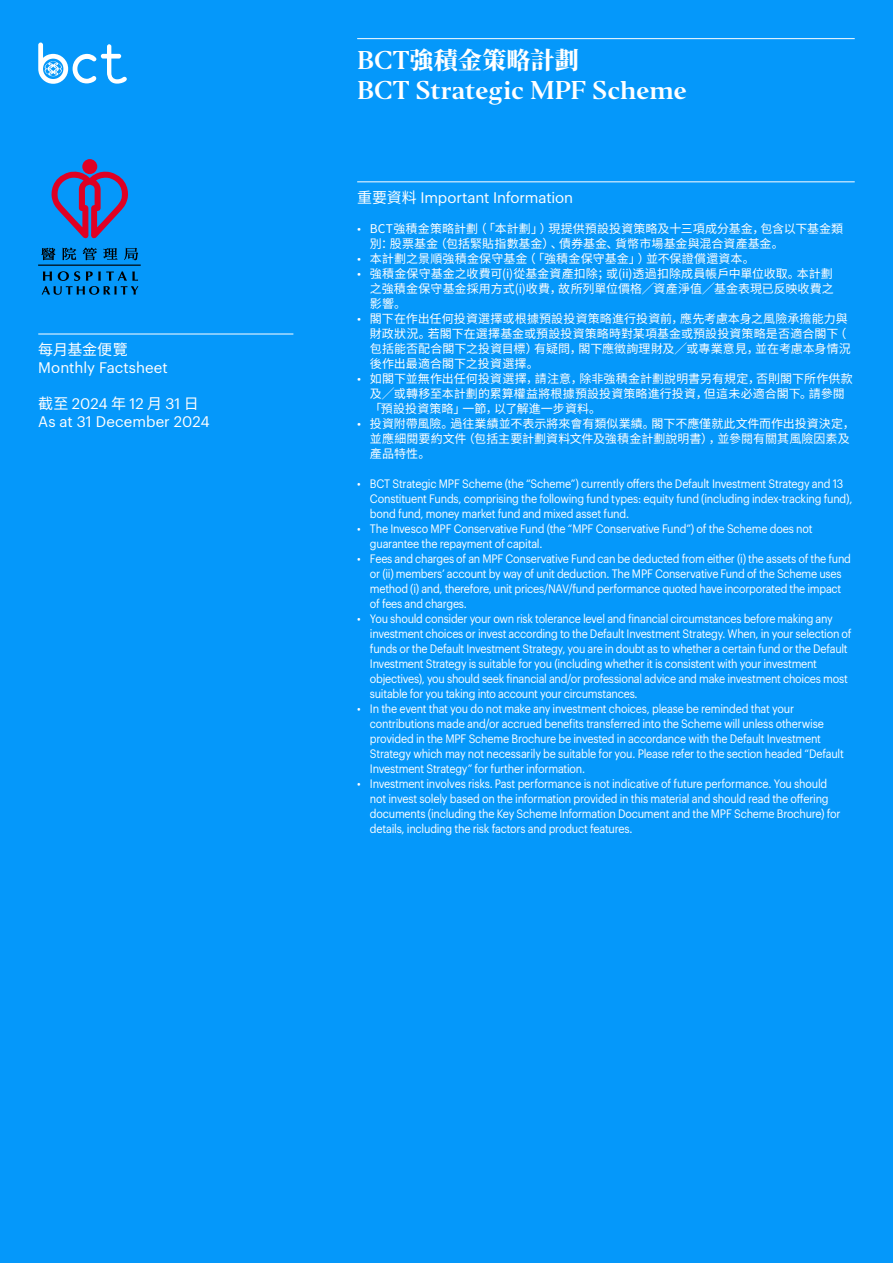
<style>
.page{position:relative;width:893px;height:1263px;background:#0598fa}
.page>*{position:absolute;margin:0;border:0;box-sizing:border-box;transform-origin:0 0}
.t1{font:24px "Invesco Editor";letter-spacing:-.01em;color:#fff}
.t2{font:900 24px "Noto Serif CJ Ktc";letter-spacing:.005em;color:#fff}
.t3{font:15px/18px "Graphik";color:#fff}
.t4{font:15px "Noto Sans CJ Ksc";letter-spacing:-.015em;color:#fff}
.t5{font:12px/15px "Graphik";letter-spacing:-.025em;color:#fff;scale:.9 1}
.t6{font:12px/15px "Noto Sans CJ Ksc";letter-spacing:.005em;color:#fff}
.s1{font-family:"Noto Sans CJ Ksc"}
.s2{font-family:"Invesco Editor";font-weight:400}
.s3{font-family:"Graphik"}
</style>
<div class="page">
<hr style="left:357px;top:182px;width:498px;height:1px;background:#fff">
<hr style="left:357px;top:38px;width:498px;height:1px;background:#fff">
<hr style="left:38px;top:334px;width:255px;height:1px;background:#fff">
<svg style="left:38px;top:248px;width:103px;height:47px"></svg>
<div style="left:82px;top:159px;width:15px;height:15px;background:#df0023;border-radius:50%"></div>
<svg style="left:51px;top:169px;width:77px;height:69px"></svg>
<svg style="left:38px;top:43px;width:89px;height:41px"></svg>
<p class="t4" style="left:38px;top:341px;width:91px">每月基金便覽</p>
<p class="t3" style="left:38px;top:358px;width:131px">Monthly Factsheet</p>
<p class="t3" style="left:38px;top:394px;width:173px"><span class="s1">截至</span> 2024 <span class="s1">年</span> 12 <span class="s1">月</span> 31 <span class="s1">日<br></span>As at 31 December 2024</p>
<h1 class="t2" style="left:357px;top:46px;width:223px"><span class="s2">BCT</span>強積金策略計劃</h1>
<h1 class="t1" style="left:357px;top:75px;width:331px">BCT Strategic MPF Scheme</h1>
<p class="t3" style="left:357px;top:188px;width:217px"><span class="s1">重要資料</span> Important Information</p>
<p class="t6" style="left:370px;top:222px;width:475px;text-indent:-13px"><span class="s3">•</span> BCT強積金策略計劃（「本計劃」）現提供預設投資策略及十三項成分基金，包含以下基金類別：股票基金（包括緊貼指數基金）、債券基金、貨幣市場基金與混合資產基金。</p>
<p class="t6" style="left:357px;top:252px;width:399px"><span class="s3">•</span> 本計劃之景順強積金保守基金（「強積金保守基金」）並不保證償還資本。</p>
<p class="t6" style="left:370px;top:267px;width:465px;text-align:justify;text-indent:-13px"><span class="s3">•</span> 強積金保守基金之收費可(i)從基金資產扣除；或(ii)透過扣除成員帳戶中單位收取。本計劃之強積金保守基金採用方式(i)收費，故所列單位價格╱資產淨值╱基金表現已反映收費之影響。</p>
<p class="t6" style="left:370px;top:312px;width:482px;text-indent:-13px"><span class="s3">•</span> 閣下在作出任何投資選擇或根據預設投資策略進行投資前，應先考慮本身之風險承擔能力與財政狀況。若閣下在選擇基金或預設投資策略時對某項基金或預設投資策略是否適合閣下（包括能否配合閣下之投資目標）有疑問，閣下應徵詢理財及╱或專業意見，並在考慮本身情況後作出最適合閣下之投資選擇。</p>
<p class="t6" style="left:370px;top:372px;width:484px;text-indent:-13px"><span class="s3">•</span> 如閣下並無作出任何投資選擇，請注意，除非強積金計劃說明書另有規定，否則閣下所作供款及╱或轉移至本計劃的累算權益將根據預設投資策略進行投資，但這未必適合閣下。請參閱「預設投資策略」一節，以了解進一步資料。</p>
<p class="t6" style="left:370px;top:417px;width:486px;text-indent:-13px"><span class="s3">•</span> 投資附帶風險。過往業績並不表示將來會有類似業績。閣下不應僅就此文件而作出投資決定，並應細閱要約文件（包括主要計劃資料文件及強積金計劃說明書），並參閱有關其風險因素及產品特性。</p>
<p class="t5" style="left:370px;top:475px;width:538px;text-indent:-13px">• BCT Strategic MPF Scheme (the “Scheme”) currently offers the Default Investment Strategy and 13<br>Constituent Funds, comprising the following fund types: equity fund (including index-tracking fund), bond fund, money market fund and mixed asset fund.</p>
<p class="t5" style="left:370px;top:520px;width:493px;text-indent:-13px">• The Invesco MPF Conservative Fund (the “MPF Conservative Fund”) of the Scheme does not guarantee the repayment of capital.</p>
<p class="t5" style="left:370px;top:550px;width:536px;text-indent:-13px">• Fees and charges of an MPF Conservative Fund can be deducted from either (i) the assets of the fund or (ii) members’ account by way of unit deduction. The MPF Conservative Fund of the Scheme uses method (i) and, therefore, unit prices/NAV/fund performance quoted have incorporated the impact of fees and charges.</p>
<p class="t5" style="left:370px;top:610px;width:537px;text-indent:-13px">• You should consider your own risk tolerance level and financial circumstances before making any investment choices or invest according to the Default Investment Strategy. When, in your selection of funds or the Default Investment Strategy, you are in doubt as to whether a certain fund or the Default Investment Strategy is suitable for you (including whether it is consistent with your investment objectives), you should seek financial and/or professional advice and make investment choices most suitable for you taking into account your circumstances.</p>
<p class="t5" style="left:370px;top:700px;width:528px;text-indent:-13px">• In the event that you do not make any investment choices, please be reminded that your contributions made and/or accrued benefits transferred into the Scheme will unless otherwise provided in the MPF Scheme Brochure be invested in accordance with the Default Investment Strategy which may not necessarily be suitable for you. Please refer to the section headed “Default Investment Strategy” for further information.</p>
<p class="t5" style="left:370px;top:775px;width:524px;text-indent:-13px">• Investment involves risks. Past performance is not indicative of future performance. You should not invest solely based on the information provided in this material and should read the offering documents (including the Key Scheme Information Document and the MPF Scheme Brochure) for details, including the risk factors and product features.</p>
</div>
